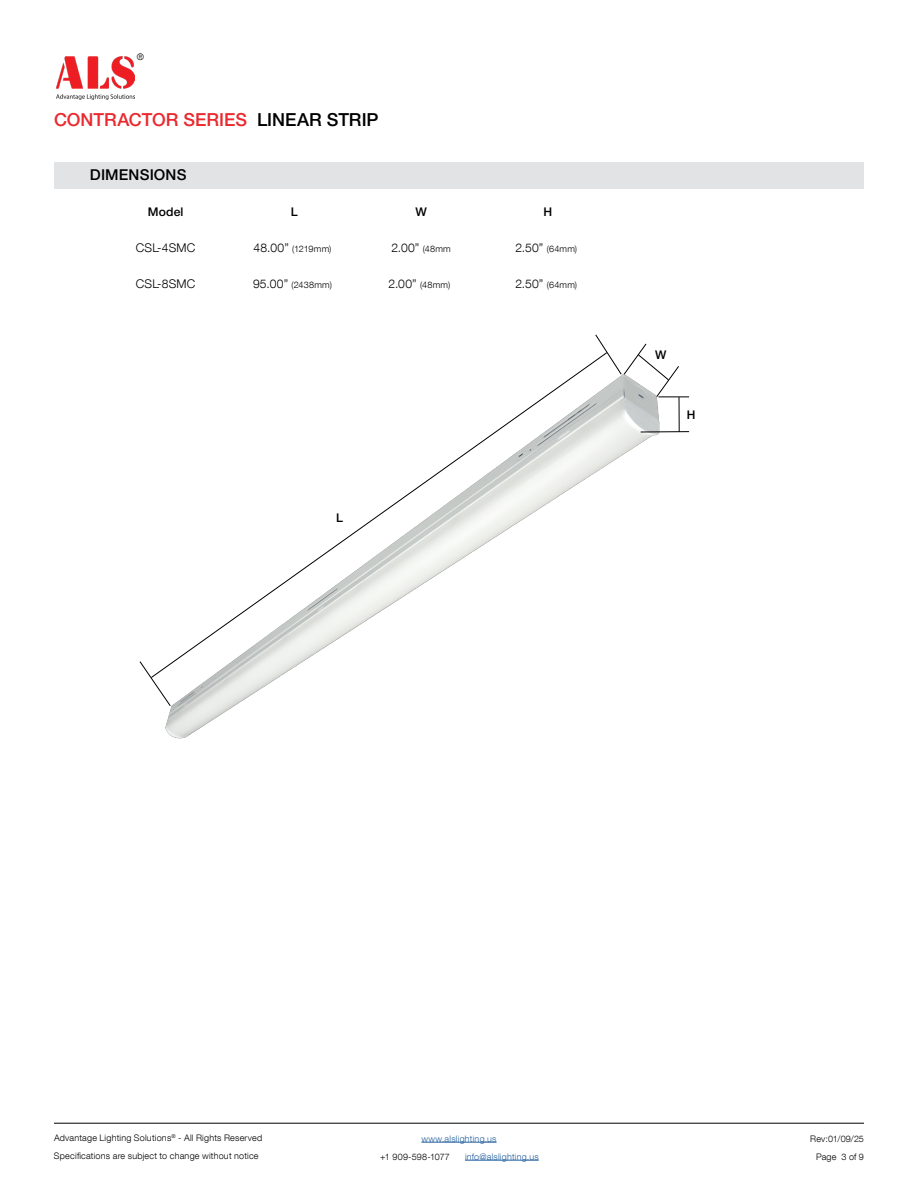
<style>
.page{position:relative;width:918px;height:1188px;background:#fff}
.page>*{position:absolute;margin:0;border:0;box-sizing:border-box;transform-origin:0 0}
.t1{font:500 18px "Helvetica Neue LT Pro";letter-spacing:-.005em;color:#ea292f}
.t2{font:500 15px "Helvetica Neue LT Pro";letter-spacing:.01em;color:#000}
.t3{font:300 12px "Helvetica Neue LT Com";letter-spacing:.015em;color:#000}
.t4{font:500 12px "Helvetica Neue LT Pro";letter-spacing:.015em;color:#000}
.t5{font:300 9px/18px "Helvetica Neue LT Com";letter-spacing:.025em;color:#000}
.t6{font:300 9px "Helvetica Neue LT Com";letter-spacing:.025em;color:#215e9e}
.s1{color:#000}
.s2{font-size:12px}
.s3{font-size:9px}
</style>
<div class="page">
<hr style="left:421px;top:1142px;width:76px;height:1px;background:#215e9e">
<hr style="left:465px;top:1160px;width:74px;height:1px;background:#215e9e">
<hr style="left:54px;top:1123px;width:810px;height:1px;background:#000">
<img style="left:56px;top:57px;width:79px;height:43px">
<img style="left:165px;top:396px;width:525px;height:343px">
<div style="left:82px;top:162px;width:782px;height:26px;background:#e2e3e4"></div>
<div style="left:54px;top:162px;width:27px;height:26px;background:#e2e3e4"></div>
<svg style="left:165px;top:360px;width:442px;height:318px"></svg>
<svg style="left:139px;top:661px;width:32px;height:45px"></svg>
<hr style="left:658px;top:397px;width:31px;height:1px;background:#000">
<hr style="left:641px;top:431px;width:48px;height:1px;background:#000">
<hr style="left:679px;top:397px;width:1px;height:35px;background:#000">
<svg style="left:595px;top:334px;width:84px;height:63px"></svg>
<p class="t5" style="left:137px;top:48px;width:9px">®</p>
<h1 class="t1" style="left:54px;top:109px;width:326px">CONTRACTOR SERIES <span class="s1">LINEAR STRIP</span></h1>
<h2 class="t2" style="left:90px;top:166px;width:98px">DIMENSIONS</h2>
<h3 class="t4" style="left:148px;top:205px;width:37px">Model</h3>
<h3 class="t4" style="left:291px;top:205px;width:8px">L</h3>
<h3 class="t4" style="left:415px;top:205px;width:13px">W</h3>
<h3 class="t4" style="left:544px;top:205px;width:10px">H</h3>
<h3 class="t3" style="left:136px;top:240px;width:61px">CSL-4SMC</h3>
<p class="t5" style="left:254px;top:240px;width:79px"><span class="s2">48.00”</span> (1219mm)</p>
<h3 class="t3" style="left:391px;top:240px;width:61px">2.00” <span class="s3">(48mm</span></h3>
<p class="t5" style="left:515px;top:240px;width:63px"><span class="s2">2.50”</span> (64mm)</p>
<h3 class="t3" style="left:136px;top:276px;width:61px">CSL-8SMC</h3>
<p class="t5" style="left:253px;top:276px;width:80px"><span class="s2">95.00”</span> (2438mm)</p>
<p class="t5" style="left:389px;top:276px;width:63px"><span class="s2">2.00”</span> (48mm)</p>
<p class="t5" style="left:515px;top:276px;width:63px"><span class="s2">2.50”</span> (64mm)</p>
<h3 class="t4" style="left:336px;top:510px;width:8px">L</h3>
<h3 class="t4" style="left:655px;top:348px;width:13px">W</h3>
<h3 class="t4" style="left:687px;top:407px;width:10px">H</h3>
<p class="t5" style="left:54px;top:1129px;width:210px">Advantage Lighting Solutions<sup>®</sup> - All Rights Reserved<br>Specifications are subject to change without notice</p>
<p class="t5" style="left:810px;top:1129px;width:55px;text-align:right">Rev:01/09/25<br>Page 3 of 9</p>
<p class="t6" style="left:421px;top:1133px;width:77px">www.alslighting.us</p>
<p class="t5" style="left:380px;top:1147px;width:71px">+1 909-598-1077</p>
<p class="t6" style="left:465px;top:1151px;width:75px">info@alslighting.us</p>
</div>
